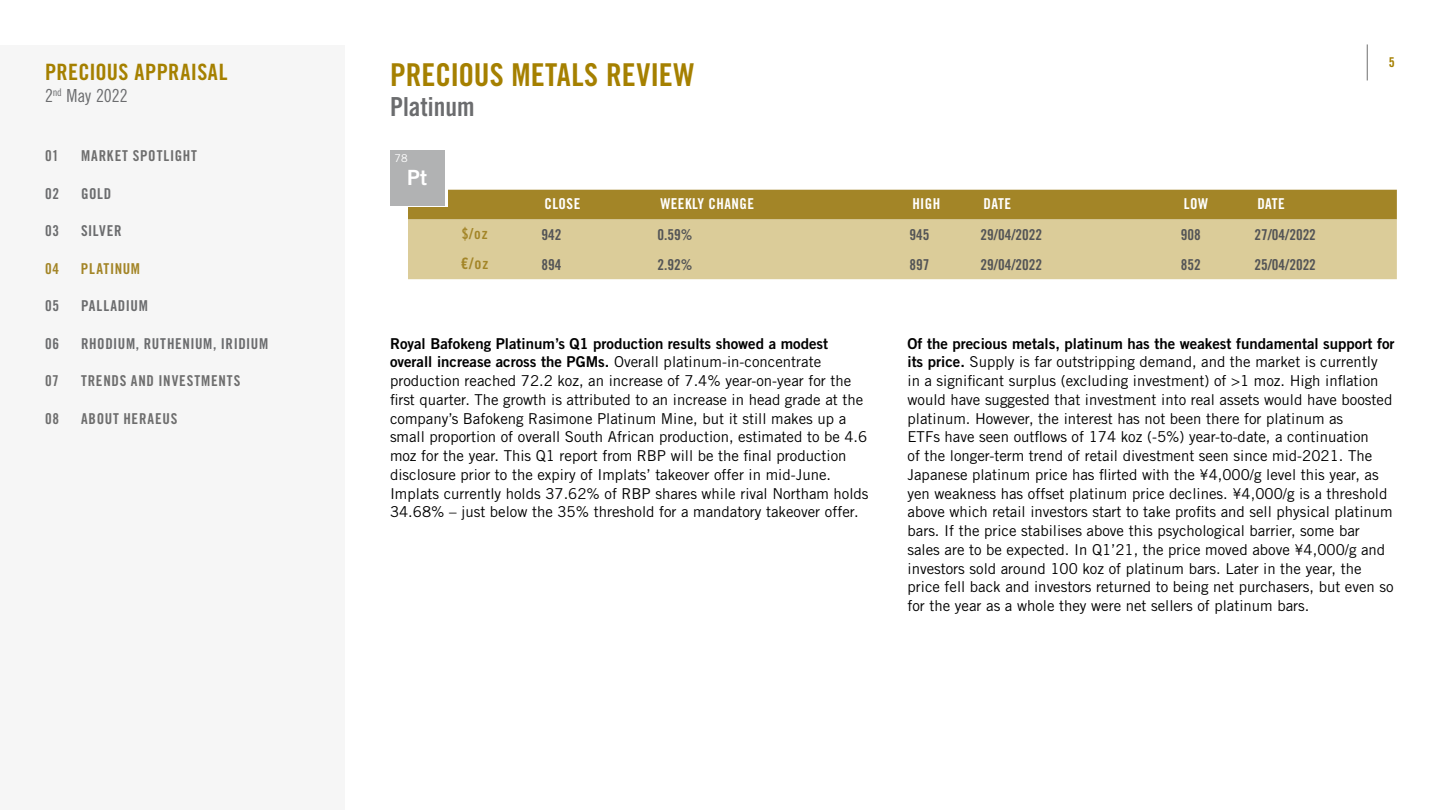
<style>
.page{position:relative;width:1440px;height:810px;background:#fff}
.page>*{position:absolute;margin:0;border:0;box-sizing:border-box;transform-origin:0 0}
.t1{font:31.5px "Trade Gothic LT Std Bd Cn 20";color:#a58000}
.t2{font:26.25px "Trade Gothic LT Std Bd Cn 20";color:#6b6c6e}
.t3{font:22.5px "Trade Gothic LT Std Bd Cn 20";letter-spacing:.015em;color:#a58000}
.t4{font:21px "Trade Gothic LT Std Bd 2";color:#fff}
.t5{font:18px "Trade Gothic LT Std Cn 18";letter-spacing:-.005em;color:#6b6c6e}
.t6{font:15.75px "Trade Gothic LT Std Bd Cn 20";color:#a38527}
.t7{font:15px/18.8px "Trade Gothic LT Std";color:#000}
.t8{font:15px "Trade Gothic LT Std Bd 2";color:#000}
.t9{font:15px "Trade Gothic LT Std Bd Cn 20";color:#535456}
.t10{font:15px "Trade Gothic LT Std Bd Cn 20";letter-spacing:.055em;color:#6e6e6e}
.t11{font:15px "Trade Gothic LT Std Bd Cn 20";letter-spacing:.04em;color:#6b6c6e}
.t12{font:15px "Trade Gothic LT Std Bd Cn 20";letter-spacing:.03em;color:#fff}
.t13{font:15px "Trade Gothic LT Std Bd Cn 20";letter-spacing:.05em;color:#a38527}
.t14{font:13.5px "Trade Gothic LT Std Bd Cn 20";color:#a58000}
.t15{font:10.8px "Trade Gothic LT Std";color:#fff}
.s1{font-size:15px}
.s2{font-family:"Trade Gothic LT Std Bd 2"}
</style>
<div class="page">
<hr style="left:1367px;top:44px;width:1px;height:36px;background:#6e6e6e">
<div style="left:408px;top:190px;width:989px;height:30px;background:#a38527"></div>
<div style="left:408px;top:220px;width:989px;height:59px;background:#dbcc99"></div>
<div style="left:393px;top:152px;width:54px;height:55px;background:linear-gradient(to bottom,#fff,#fff)"></div>
<div style="left:390px;top:150px;width:54px;height:55px;background:#b1b2b3"></div>
<div style="left:0;top:45px;width:345px;height:765px;background:#f6f6f6"></div>
<h3 class="t3" style="left:45px;top:58px;width:184px">PRECIOUS APPRAISAL</h3>
<p class="t5" style="left:45px;top:85px;width:84px">2<sup>nd</sup> May 2022</p>
<p class="t10" style="left:45px;top:147px;width:15px">01</p>
<p class="t10" style="left:81px;top:147px;width:117px">MARKET SPOTLIGHT</p>
<p class="t11" style="left:45px;top:184px;width:16px">02</p>
<p class="t11" style="left:81px;top:184px;width:32px">GOLD</p>
<p class="t11" style="left:45px;top:222px;width:16px">03</p>
<p class="t11" style="left:81px;top:222px;width:42px">SILVER</p>
<p class="t13" style="left:45px;top:259px;width:16px">04</p>
<p class="t13" style="left:81px;top:259px;width:61px">PLATINUM</p>
<p class="t11" style="left:45px;top:297px;width:16px">05</p>
<p class="t11" style="left:81px;top:297px;width:68px">PALLADIUM</p>
<p class="t11" style="left:45px;top:334px;width:16px">06</p>
<p class="t11" style="left:81px;top:334px;width:189px">RHODIUM, RUTHENIUM, IRIDIUM</p>
<p class="t10" style="left:45px;top:372px;width:15px">07</p>
<p class="t10" style="left:81px;top:372px;width:161px">TRENDS AND INVESTMENTS</p>
<p class="t10" style="left:45px;top:409px;width:16px">08</p>
<p class="t10" style="left:81px;top:409px;width:98px">ABOUT HERAEUS</p>
<h1 class="t1" style="left:390px;top:56px;width:306px">PRECIOUS METALS REVIEW</h1>
<h2 class="t2" style="left:390px;top:91px;width:86px">Platinum</h2>
<p class="t15" style="left:395px;top:152px;width:15px">78</p>
<h3 class="t4" style="left:407px;top:164px;width:21px">Pt</h3>
<p class="t12" style="left:544px;top:194px;width:37px">CLOSE</p>
<p class="t12" style="left:660px;top:194px;width:95px">WEEKLY CHANGE</p>
<p class="t12" style="left:912px;top:194px;width:30px">HIGH</p>
<p class="t12" style="left:984px;top:194px;width:29px">DATE</p>
<p class="t12" style="left:1184px;top:194px;width:26px">LOW</p>
<p class="t12" style="left:1257px;top:194px;width:29px">DATE</p>
<p class="t13" style="left:462px;top:224px;width:28px">$/oz</p>
<p class="t9" style="left:541px;top:225px;width:21px">942</p>
<p class="t9" style="left:657px;top:225px;width:36px">0.59%</p>
<p class="t9" style="left:909px;top:225px;width:21px">945</p>
<p class="t9" style="left:981px;top:225px;width:63px">29/04/2022</p>
<p class="t9" style="left:1181px;top:225px;width:21px">908</p>
<p class="t9" style="left:1254px;top:225px;width:63px">27/04/2022</p>
<p class="t6" style="left:461px;top:254px;width:29px">€/o<span class="s1">z</span></p>
<p class="t9" style="left:541px;top:255px;width:21px">894</p>
<p class="t9" style="left:657px;top:255px;width:36px">2.92%</p>
<p class="t9" style="left:909px;top:255px;width:21px">897</p>
<p class="t9" style="left:981px;top:255px;width:63px">29/04/2022</p>
<p class="t9" style="left:1181px;top:255px;width:21px">852</p>
<p class="t9" style="left:1254px;top:255px;width:63px">25/04/2022</p>
<p class="t14" style="left:1389px;top:54px;width:7px">5</p>
<p class="t8" style="left:390px;top:334px;width:440px">Royal Bafokeng Platinum’s Q1 production results showed a modest</p>
<p class="t7" style="left:390px;top:353px;width:480px"><span class="s2">overall increase across the PGMs.</span> Overall platinum-in-concentrate production reached 72.2 koz, an increase of 7.4% year-on-year for the first quarter. The growth is attributed to an increase in head grade at the company’s Bafokeng Rasimone Platinum Mine, but it still makes up a small proportion of overall South African production, estimated to be 4.6 moz for the year. This Q1 report from RBP will be the final production disclosure prior to the expiry of Implats’ takeover offer in mid-June.<br>Implats currently holds 37.62% of RBP shares while rival Northam holds 34.68% – just below the 35% threshold for a mandatory takeover offer.</p>
<p class="t8" style="left:908px;top:334px;width:489px">Of the precious metals, platinum has the weakest fundamental support for</p>
<p class="t7" style="left:908px;top:353px;width:488px"><span class="s2">its price.</span> Supply is far outstripping demand, and the market is currently in a significant surplus (excluding investment) of &gt;1 moz. High inflation would have suggested that investment into real assets would have boosted platinum. However, the interest has not been there for platinum as<br>ETFs have seen outflows of 174 koz (-5%) year-to-date, a continuation<br>of the longer-term trend of retail divestment seen since mid-2021. The Japanese platinum price has flirted with the ¥4,000/g level this year, as yen weakness has offset platinum price declines. ¥4,000/g is a threshold above which retail investors start to take profits and sell physical platinum bars. If the price stabilises above this psychological barrier, some bar sales are to be expected. In Q1’21, the price moved above ¥4,000/g and investors sold around 100 koz of platinum bars. Later in the year, the price fell back and investors returned to being net purchasers, but even so for the year as a whole they were net sellers of platinum bars.</p>
</div>
